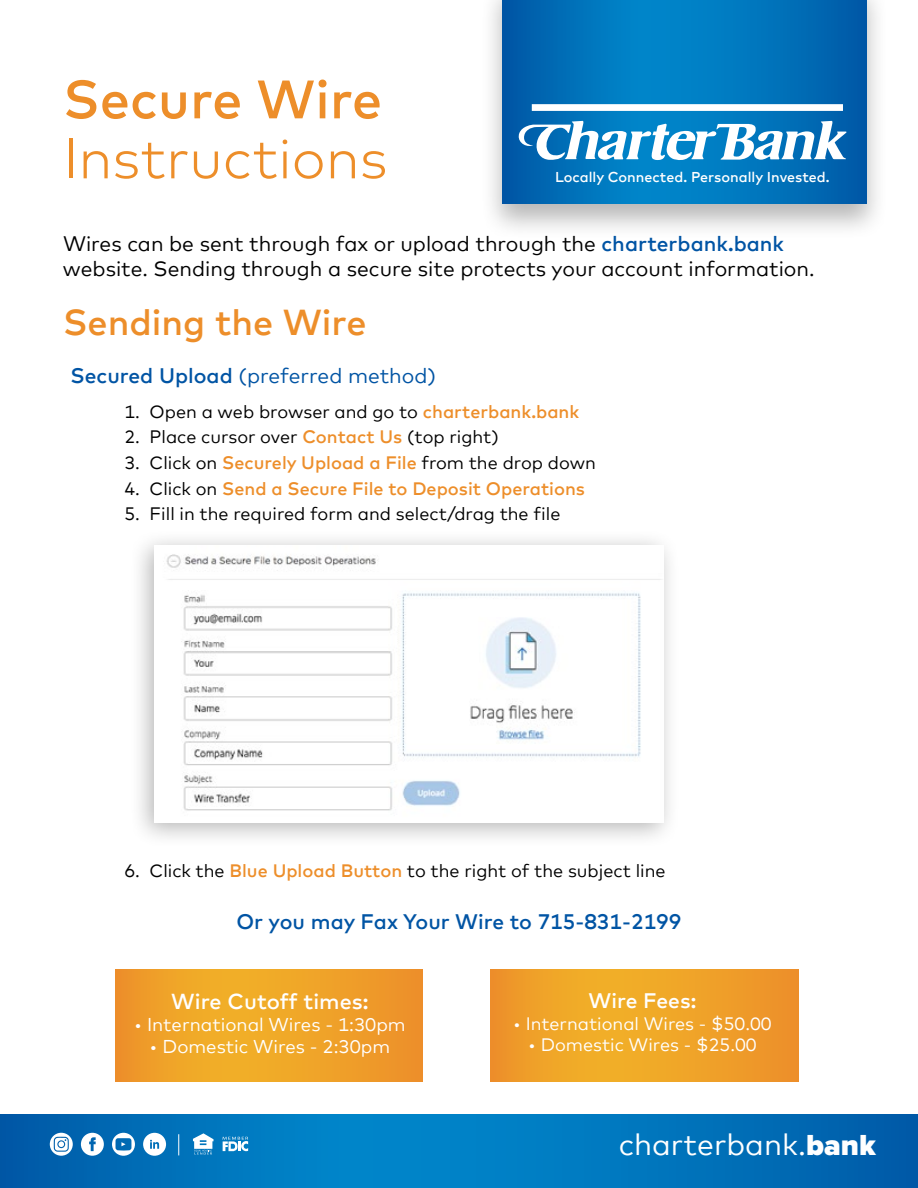
<style>
.page{position:relative;width:918px;height:1188px;background:#fff}
.page>*{position:absolute;margin:0;border:0;box-sizing:border-box;transform-origin:0 0}
.t1{font:300 57px "Mark Offc For MC";color:#ed8e2a}
.t2{font:500 54px "Mark Offc For MC";color:#ed8e2a}
.t3{font:500 36px "Mark Offc For MC";color:#ed8e2a}
.t4{font:30px "Mark Offc For MC";color:#fff}
.t5{font:500 21.6px "Mark Offc For MC";color:#fff}
.t6{font:21px/25.2px "Mark Offc For MC";color:#000}
.t7{font:500 21px "Mark Offc For MC";color:#0054a4}
.t8{font:21px "Mark Offc For MC";color:#0054a4}
.t9{font:500 21px "Mark Offc For MC";color:#fff}
.t10{font:18.6px "Mark Offc For MC";color:#fff}
.t11{font:18px "Mark Offc For MC";color:#000}
.t12{font:18px "Mark Offc For MC";color:#fff}
.t13{font:500 18px "Mark Offc For MC";color:#ed8e2a}
.t14{font:500 14.25px "Mark Offc For MC";color:#fff}
.s1{font-weight:500;color:#0054a4}
.s2{font-weight:500}
.s3{font-weight:500;color:#ed8e2a}
.s4{font-weight:400;color:#000}
.s5{font-family:"Proxima Nova";font-weight:900}
</style>
<div class="page">
<svg style="left:116px;top:969px;width:307px;height:113px;background:#efa128"></svg>
<div style="left:480px;top:0;width:408px;height:239px;background:#000;opacity:.29"></div>
<svg style="left:502px;top:0;width:364px;height:204px;background:#0071b9"></svg>
<svg style="left:516px;top:104px;width:331px;height:57px"></svg>
<svg style="left:0;top:1114px;width:918px;height:74px;background:#0073bb"></svg>
<svg style="left:193px;top:1133px;width:21px;height:22px"></svg>
<svg style="left:223px;top:1137px;width:25px;height:14px"></svg>
<svg style="left:50px;top:1133px;width:23px;height:23px"></svg>
<svg style="left:81px;top:1133px;width:23px;height:23px"></svg>
<svg style="left:112px;top:1133px;width:23px;height:23px"></svg>
<svg style="left:143px;top:1133px;width:23px;height:23px"></svg>
<svg style="left:178px;top:1134px;width:1px;height:21px"></svg>
<svg style="left:491px;top:969px;width:307px;height:113px;background:#efa128"></svg>
<div style="left:128px;top:529px;width:553px;height:319px;background:#000;opacity:.29"></div>
<img style="left:155px;top:546px;width:509px;height:277px">
<h2 class="t2" style="left:63px;top:59px;width:321px">Secure Wire</h2>
<h1 class="t1" style="left:63px;top:116px;width:326px">Instructions</h1>
<p class="t14" style="left:555px;top:167px;width:276px">Locally Connected. Personally Invested.</p>
<p class="t6" style="left:63px;top:230px;width:753px">Wires can be sent through fax or upload through the <span class="s1">charterbank.bank </span>website. Sending through a secure site protects your account information.</p>
<h3 class="t3" style="left:63px;top:296px;width:305px">Sending the Wire</h3>
<p class="t8" style="left:70px;top:360px;width:367px"><span class="s2">Secured Upload</span> (preferred method)</p>
<p class="t11" style="left:124px;top:398px;width:456px">1. Open a web browser and go to <span class="s3">charterbank.bank</span></p>
<p class="t11" style="left:124px;top:424px;width:376px">2. Place cursor over <span class="s3">Contact Us</span> (top right)</p>
<p class="t11" style="left:124px;top:449px;width:473px">3. Click on <span class="s3">Securely Upload a File</span> from the drop down</p>
<p class="t13" style="left:124px;top:475px;width:462px"><span class="s4">4. Click on</span> Send a Secure File to Deposit Operations</p>
<p class="t11" style="left:124px;top:500px;width:437px">5. Fill in the required form and select/drag the file</p>
<p class="t11" style="left:124px;top:857px;width:543px">6. Click the <span class="s3">Blue Upload Button</span> to the right of the subject line</p>
<p class="t7" style="left:237px;top:906px;width:446px">Or you may Fax Your Wire to 715-831-2199</p>
<p class="t5" style="left:171px;top:985px;width:199px">Wire Cutoff times:</p>
<p class="t10" style="left:134px;top:1011px;width:273px">• International Wires - 1:30pm</p>
<p class="t10" style="left:150px;top:1033px;width:242px">• Domestic Wires - 2:30pm</p>
<p class="t9" style="left:589px;top:985px;width:109px">Wire Fees:</p>
<p class="t12" style="left:513px;top:1010px;width:260px">• International Wires - $50.00</p>
<p class="t12" style="left:528px;top:1032px;width:230px">• Domestic Wires - $25.00</p>
<h3 class="t4" style="left:619px;top:1122px;width:259px">charterbank.<span class="s5">bank</span></h3>
</div>
